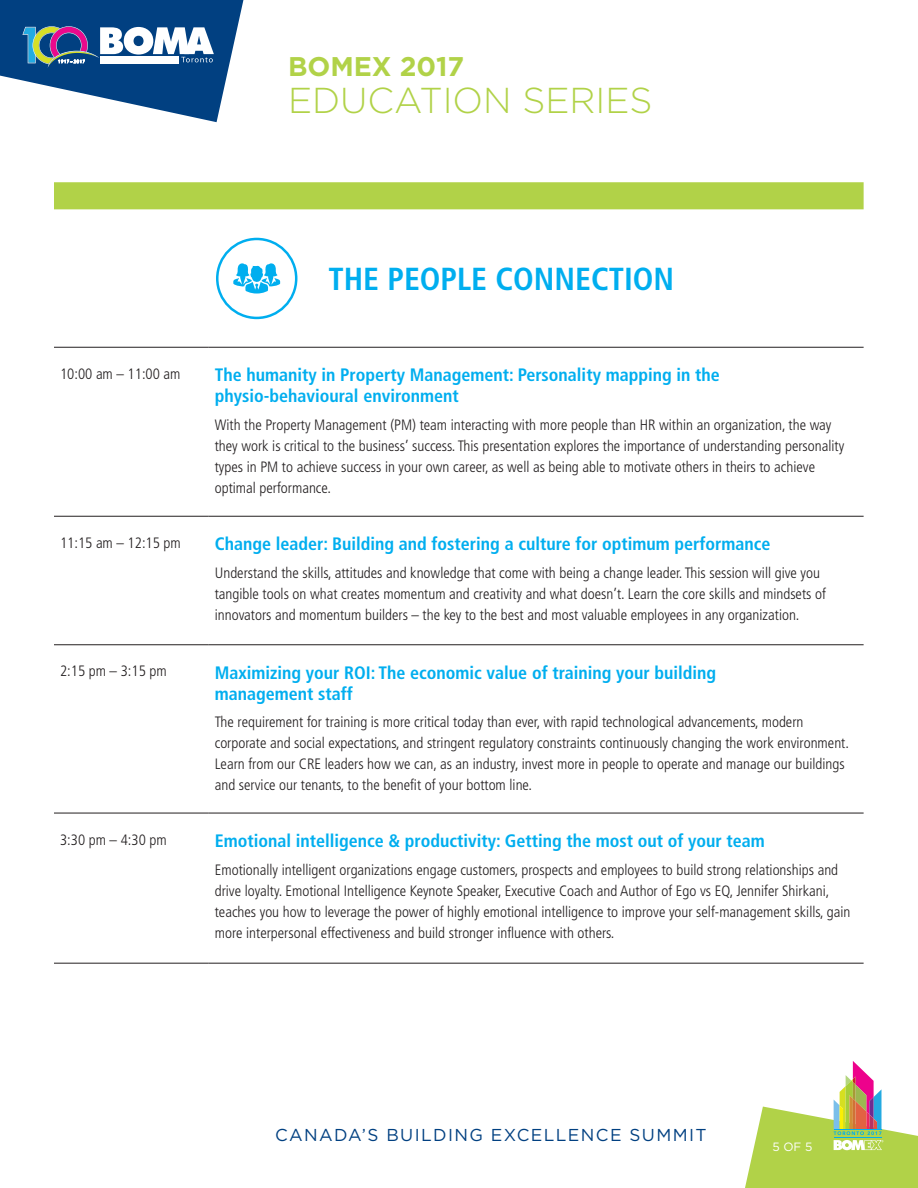
<style>
.page{position:relative;width:918px;height:1188px;background:#fff}
.page>*{position:absolute;margin:0;border:0;box-sizing:border-box;transform-origin:0 0}
.t1{font:300 36px "Gotham";color:#b1d248}
.t2{font:700 condensed 31.8px "Frutiger";color:#00aeef}
.t3{font:700 27px "Gotham";color:#b1d248}
.t4{font:700 condensed 18px/21px "Frutiger";color:#00aeef}
.t5{font:17.25px "Gotham";letter-spacing:.08em;color:#014081}
.t6{font:300 condensed 15px/21px "Frutiger";color:#231f20}
.t7{font:12px "Gotham";color:#fff}
</style>
<div class="page">
<div style="left:54px;top:182px;width:810px;height:27px;background:#b1d248"></div>
<hr style="left:54px;top:347px;width:155px;height:1px;background:#231f20">
<hr style="left:209px;top:347px;width:655px;height:1px;background:#231f20">
<hr style="left:54px;top:516px;width:155px;height:1px;background:#231f20">
<hr style="left:209px;top:516px;width:655px;height:1px;background:#231f20">
<hr style="left:54px;top:645px;width:155px;height:1px;background:#231f20">
<hr style="left:209px;top:645px;width:655px;height:1px;background:#231f20">
<hr style="left:54px;top:813px;width:155px;height:1px;background:#231f20">
<hr style="left:209px;top:813px;width:655px;height:1px;background:#231f20">
<hr style="left:54px;top:963px;width:155px;height:1px;background:#231f20">
<hr style="left:209px;top:963px;width:655px;height:1px;background:#231f20">
<svg style="left:745px;top:1061px;width:173px;height:127px"></svg>
<hr style="left:834px;top:1129px;width:48px;height:1px;background:#00aeef">
<hr style="left:834px;top:1137px;width:48px;height:1px;background:#00aeef">
<svg style="left:0;top:0;width:243px;height:122px"></svg>
<div style="left:216px;top:238px;width:81px;height:81px;border:3px solid #00aeef;border-radius:50%"></div>
<svg style="left:233px;top:263px;width:47px;height:31px"></svg>
<p class="t3" style="left:288px;top:48px;width:178px">BOMEX 2017</p>
<p class="t1" style="left:288px;top:77px;width:366px">EDUCATION SERIES</p>
<p class="t2" style="left:328px;top:261px;width:347px">THE PEOPLE CONNECTION</p>
<p class="t6" style="left:60px;top:363px;width:122px">10:00 am – 11:00 am</p>
<p class="t4" style="left:215px;top:364px;width:506px">The humanity in Property Management: Personality mapping in the physio-behavioural environment</p>
<p class="t6" style="left:215px;top:414px;width:631px">With the Property Management (PM) team interacting with more people than HR within an organization, the way they work is critical to the business’ success. This presentation explores the importance of understanding personality types in PM to achieve success in your own career, as well as being able to motivate others in theirs to achieve optimal performance.</p>
<p class="t6" style="left:60px;top:532px;width:122px">11:15 am – 12:15 pm</p>
<p class="t4" style="left:215px;top:533px;width:557px">Change leader: Building and fostering a culture for optimum performance</p>
<p class="t6" style="left:215px;top:562px;width:613px">Understand the skills, attitudes and knowledge that come with being a change leader. This session will give you tangible tools on what creates momentum and creativity and what doesn’t. Learn the core skills and mindsets of innovators and momentum builders – the key to the best and most valuable employees in any organization.</p>
<p class="t6" style="left:60px;top:661px;width:108px">2:15 pm – 3:15 pm</p>
<p class="t4" style="left:215px;top:662px;width:503px">Maximizing your ROI: The economic value of training your building management staff</p>
<p class="t6" style="left:215px;top:712px;width:636px">The requirement for training is more critical today than ever, with rapid technological advancements, modern corporate and social expectations, and stringent regulatory constraints continuously changing the work environment.<br>Learn from our CRE leaders how we can, as an industry, invest more in people to operate and manage our buildings and service our tenants, to the benefit of your bottom line.</p>
<p class="t6" style="left:60px;top:829px;width:108px">3:30 pm – 4:30 pm</p>
<p class="t4" style="left:215px;top:830px;width:552px">Emotional intelligence &amp; productivity: Getting the most out of your team</p>
<p class="t6" style="left:215px;top:859px;width:637px">Emotionally intelligent organizations engage customers, prospects and employees to build strong relationships and drive loyalty. Emotional Intelligence Keynote Speaker, Executive Coach and Author of Ego vs EQ, Jennifer Shirkani, teaches you how to leverage the power of highly emotional intelligence to improve your self-management skills, gain more interpersonal effectiveness and build stronger influence with others.</p>
<p class="t5" style="left:275px;top:1124px;width:433px">CANADA’S BUILDING EXCELLENCE SUMMIT</p>
<p class="t7" style="left:772px;top:1139px;width:41px">5 OF 5</p>
</div>
